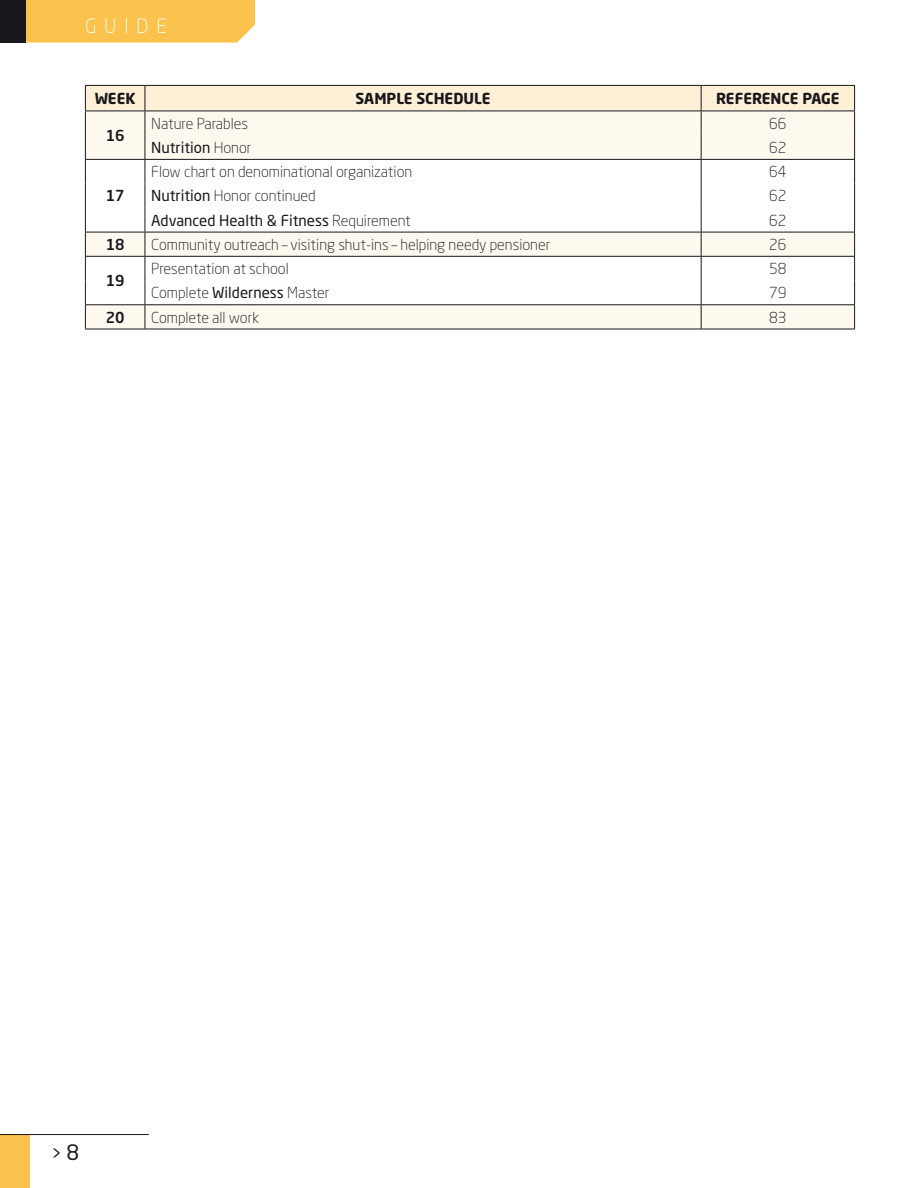
<style>
.page{position:relative;width:918px;height:1188px;background:#fff}
.page>*{position:absolute;margin:0;border:0;box-sizing:border-box;transform-origin:0 0}
.t1{font:300 19.5px "Neo Sans Std";letter-spacing:.4em;color:#fff}
.t2{font:18px "Neo Sans Std";color:#19171b}
.t3{font:300 15px "Neo Sans Std";color:#19171b}
.t4{font:15px "Neo Sans Std";color:#19171b}
.t5{font:700 15px "Neo Sans Std";color:#19171b}
.t6{font:500 15px "Neo Sans Std";color:#19171b}
.s1{font-weight:300}
.s2{font-weight:400}
.s3{font-size:21px}
</style>
<div class="page">
<div style="left:0;top:1135px;width:30px;height:53px;background:#fbc24e"></div>
<hr style="left:0;top:1134px;width:149px;height:1px;background:#19171b">
<div style="left:26px;top:0;width:229px;height:43px;background:#fbc24e"></div>
<div style="left:0;top:0;width:26px;height:43px;background:#19171b"></div>
<svg style="left:85px;top:85px;width:770px;height:244px"></svg>
<hr style="left:85px;top:329px;width:60px;height:1px;background:#19171b">
<hr style="left:145px;top:304px;width:556px;height:1px;background:#19171b">
<hr style="left:701px;top:304px;width:154px;height:1px;background:#19171b">
<hr style="left:145px;top:329px;width:556px;height:1px;background:#19171b">
<hr style="left:701px;top:329px;width:154px;height:1px;background:#19171b">
<h1 class="t1" style="left:85px;top:15px;width:83px">GUIDE</h1>
<p class="t5" style="left:95px;top:90px;width:42px">WEEK</p>
<p class="t5" style="left:356px;top:90px;width:136px">SAMPLE SCHEDULE</p>
<p class="t5" style="left:716px;top:90px;width:125px">REFERENCE PAGE</p>
<p class="t6" style="left:106px;top:129px;width:20px">16</p>
<p class="t3" style="left:151px;top:116px;width:98px">Nature Parables</p>
<p class="t3" style="left:769px;top:116px;width:19px">66</p>
<p class="t4" style="left:151px;top:142px;width:102px">Nutrition <span class="s1">Honor</span></p>
<p class="t3" style="left:769px;top:140px;width:19px">62</p>
<p class="t6" style="left:106px;top:190px;width:20px">17</p>
<p class="t3" style="left:151px;top:164px;width:263px">Flow chart on denominational organization</p>
<p class="t3" style="left:769px;top:164px;width:19px">64</p>
<p class="t3" style="left:151px;top:189px;width:166px"><span class="s2">Nutrition</span> Honor continued</p>
<p class="t3" style="left:769px;top:189px;width:19px">62</p>
<p class="t4" style="left:151px;top:214px;width:261px">Advanced Health &amp; Fitness <span class="s1">Requirement</span></p>
<p class="t3" style="left:769px;top:213px;width:19px">62</p>
<p class="t6" style="left:106px;top:238px;width:20px">18</p>
<p class="t3" style="left:151px;top:237px;width:401px">Community outreach – visiting shut-ins – helping needy pensioner</p>
<p class="t3" style="left:769px;top:237px;width:19px">26</p>
<p class="t6" style="left:106px;top:275px;width:20px">19</p>
<p class="t3" style="left:151px;top:261px;width:139px">Presentation at school</p>
<p class="t3" style="left:769px;top:261px;width:19px">58</p>
<p class="t3" style="left:151px;top:286px;width:180px">Complete <span class="s2">Wilderness</span> Master</p>
<p class="t3" style="left:769px;top:286px;width:19px">79</p>
<p class="t6" style="left:106px;top:311px;width:20px">20</p>
<p class="t3" style="left:151px;top:310px;width:109px">Complete all work</p>
<p class="t3" style="left:769px;top:310px;width:19px">83</p>
<p class="t2" style="left:51px;top:1146px;width:30px">&gt; <span class="s3">8</span></p>
</div>
